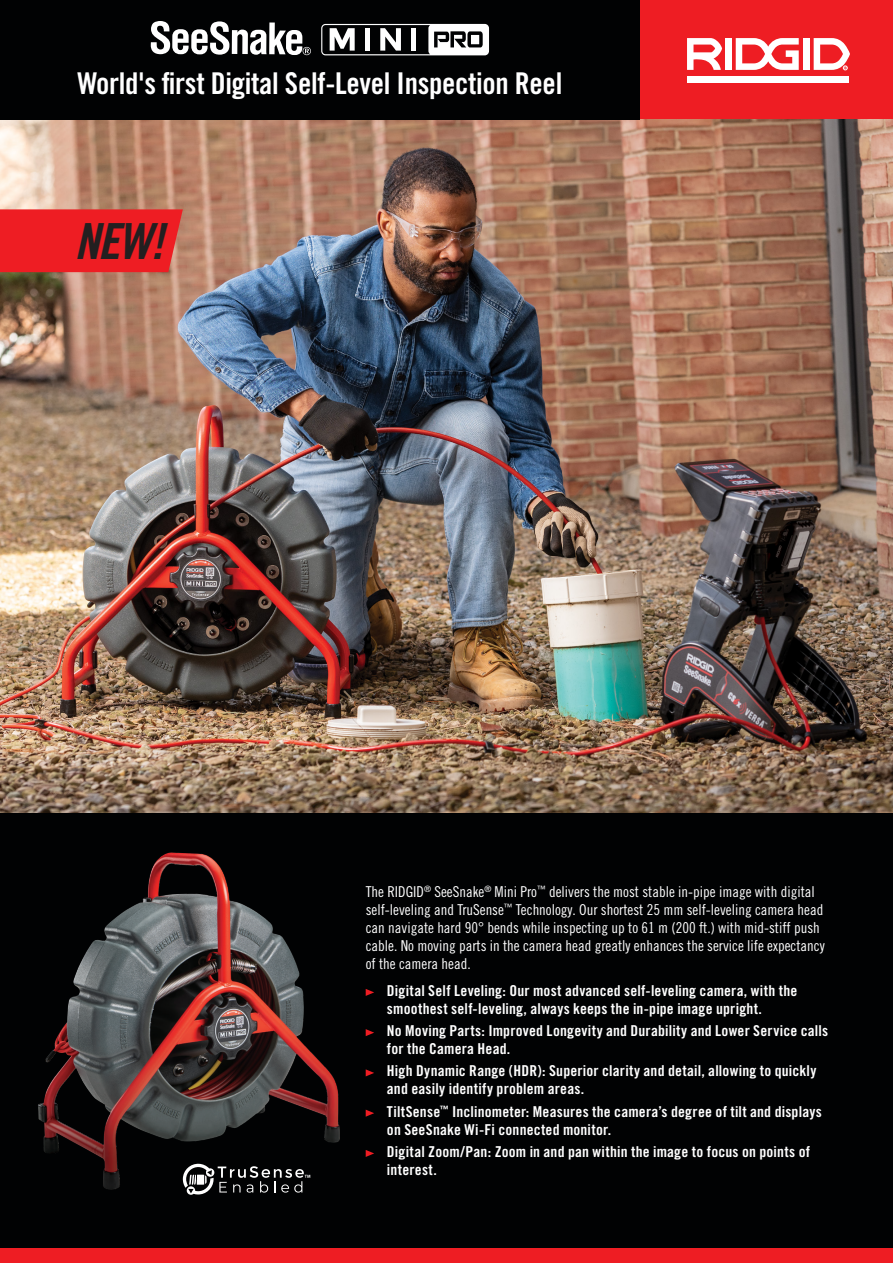
<style>
.page{position:relative;width:893px;height:1263px;background:#fff}
.page>*{position:absolute;margin:0;border:0;box-sizing:border-box;transform-origin:0 0}
.t1{font:49.8px "Trade Gothic LT Pro Bd Cn 20 Obl";color:#231f20}
.t2{font:30px "Trade Gothic LT Pro Bd Cn 20";letter-spacing:-.01em;color:#fff}
.t3{font:15px/18px "Trade Gothic LT Pro Bd Cn 20";letter-spacing:.01em;color:#fff;scale:1.04 1}
.t4{font:15px/18px "Trade Gothic LT Pro Cn 18";color:#fff}
</style>
<div class="page">
<div style="left:0;top:668px;width:893px;height:588px;background:#010203"></div>
<img style="left:0;top:119px;width:893px;height:694px">
<div style="left:640px;top:0;width:253px;height:119px;background:#ee1d23"></div>
<div style="left:687px;top:76px;width:162px;height:7px;background:#fff"></div>
<div style="left:725px;top:38px;width:6px;height:32px;background:#fff"></div>
<div style="left:803px;top:38px;width:6px;height:32px;background:#fff"></div>
<svg style="left:687px;top:38px;width:35px;height:32px"></svg>
<svg style="left:736px;top:38px;width:63px;height:32px"></svg>
<svg style="left:814px;top:38px;width:36px;height:32px"></svg>
<div style="left:0;top:209px;width:183px;height:63px;background:#ee1d23"></div>
<div style="left:0;top:0;width:640px;height:119px;background:#010203"></div>
<div style="left:0;top:1248px;width:893px;height:15px;background:#ee1d23"></div>
<img style="left:38px;top:862px;width:302px;height:328px">
<svg style="left:183px;top:1163px;width:127px;height:32px"></svg>
<svg style="left:151px;top:21px;width:160px;height:34px"></svg>
<svg style="left:321px;top:24px;width:168px;height:31px"></svg>
<div style="left:411px;top:28px;width:5px;height:23px;background:#fff"></div>
<svg style="left:366px;top:989px;width:8px;height:7px"></svg>
<svg style="left:366px;top:1029px;width:8px;height:7px"></svg>
<svg style="left:366px;top:1069px;width:8px;height:7px"></svg>
<svg style="left:366px;top:1109px;width:8px;height:8px"></svg>
<svg style="left:366px;top:1150px;width:8px;height:7px"></svg>
<p class="t2" style="left:77px;top:65px;width:486px">World's first Digital Self-Level Inspection Reel</p>
<p class="t1" style="left:74px;top:211px;width:91px">NEW!</p>
<p class="t4" style="left:366px;top:883px;width:461px">The RIDGID<sup>®</sup> SeeSnake<sup>®</sup> Mini Pro<sup>™</sup> delivers the most stable in-pipe image with digital self-leveling and TruSense<sup>™</sup> Technology. Our shortest 25 mm self-leveling camera head can navigate hard 90° bends while inspecting up to 61 m (200 ft.) with mid-stiff push cable. No moving parts in the camera head greatly enhances the service life expectancy of the camera head.</p>
<p class="t3" style="left:387px;top:981px;width:396px">Digital Self Leveling: Our most advanced self-leveling camera, with the smoothest self-leveling, always keeps the in-pipe image upright.</p>
<p class="t3" style="left:387px;top:1022px;width:426px">No Moving Parts: Improved Longevity and Durability and Lower Service calls for the Camera Head.</p>
<p class="t3" style="left:387px;top:1062px;width:414px">High Dynamic Range (HDR): Superior clarity and detail, allowing to quickly and easily identify problem areas.</p>
<p class="t3" style="left:387px;top:1102px;width:420px">TiltSense<sup>™</sup> Inclinometer: Measures the camera’s degree of tilt and displays on SeeSnake Wi-Fi connected monitor.</p>
<p class="t3" style="left:387px;top:1142px;width:409px">Digital Zoom/Pan: Zoom in and pan within the image to focus on points of interest.</p>
</div>
